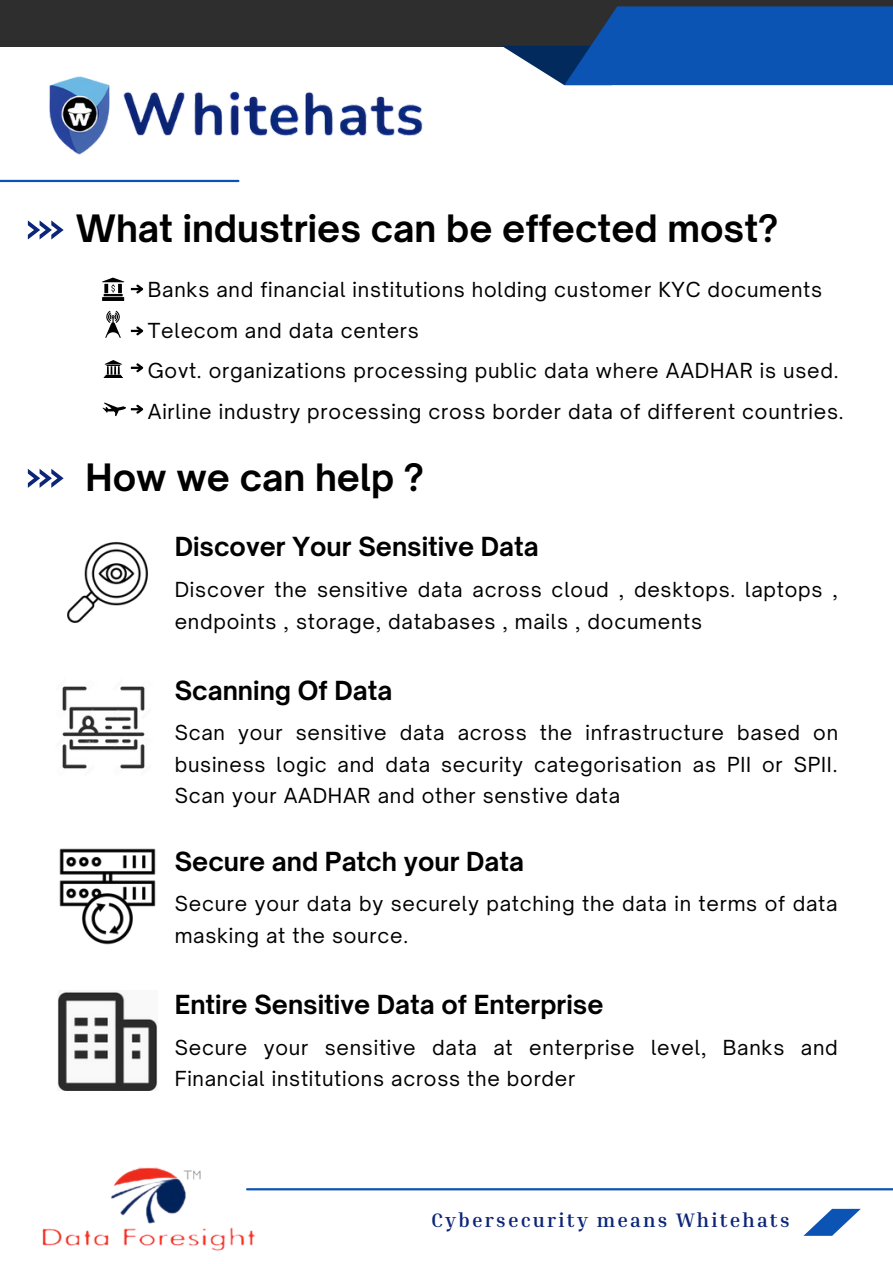
<style>
.page{position:relative;width:893px;height:1264px;background:#fff}
.page>*{position:absolute;margin:0;border:0;box-sizing:border-box;transform-origin:0 0}
.t1{font:700 36.15px "Open Sauce One";color:#000}
.t2{font:700 25.2px "Open Sauce One";color:#000}
.t3{font:700 19.95px "Inria Serif";letter-spacing:.11em;color:#0c2579}
.t4{font:19.8px/31.5px "Open Sauce One";letter-spacing:.04em;color:#000}
</style>
<div class="page">
<hr style="left:0;top:180px;width:238px;height:2px;background:#0b54b4">
<div style="left:0;top:0;width:892px;height:46px;background:#2e2e2e"></div>
<svg style="left:501px;top:7px;width:391px;height:78px"></svg>
<svg style="left:804px;top:1208px;width:56px;height:27px"></svg>
<hr style="left:247px;top:1188px;width:645px;height:2px;background:#0b54b4">
<img style="left:49px;top:76px;width:374px;height:79px">
<svg style="left:28px;top:469px;width:36px;height:19px"></svg>
<img style="left:67px;top:542px;width:81px;height:81px">
<img style="left:62px;top:686px;width:83px;height:83px">
<img style="left:59px;top:848px;width:97px;height:97px">
<img style="left:57px;top:990px;width:100px;height:100px">
<img style="left:42px;top:1167px;width:234px;height:84px">
<svg style="left:28px;top:220px;width:36px;height:19px"></svg>
<svg style="left:102px;top:277px;width:22px;height:19px"></svg>
<svg style="left:102px;top:297px;width:22px;height:4px"></svg>
<svg style="left:105px;top:311px;width:16px;height:27px"></svg>
<svg style="left:104px;top:360px;width:19px;height:18px"></svg>
<svg style="left:131px;top:284px;width:13px;height:10px"></svg>
<svg style="left:131px;top:326px;width:13px;height:10px"></svg>
<svg style="left:131px;top:363px;width:13px;height:10px"></svg>
<svg style="left:102px;top:402px;width:42px;height:14px"></svg>
<h1 class="t1" style="left:76px;top:206px;width:703px">What industries can be effected most?</h1>
<p class="t4" style="left:148px;top:269px;width:697px;line-height:40.5px">Banks and financial institutions holding customer KYC documents Telecom and data centers<br>Govt. organizations processing public data where AADHAR is used.<br>Airline industry processing cross border data of different countries.</p>
<h1 class="t1" style="left:86px;top:454px;width:340px">How we can help ?</h1>
<p class="t2" style="left:175px;top:531px;width:365px">Discover Your Sensitive Data</p>
<p class="t4" style="left:175px;top:574px;width:664px">Discover the sensitive data across cloud , desktops. laptops , endpoints , storage, databases , mails , documents</p>
<p class="t2" style="left:175px;top:674px;width:219px">Scanning Of Data</p>
<p class="t4" style="left:175px;top:717px;width:664px;text-align:justify">Scan your sensitive data across the infrastructure based on business logic and data security categorisation as PII or SPII.<br>Scan your AADHAR and other senstive data</p>
<p class="t2" style="left:175px;top:845px;width:351px">Secure and Patch your Data</p>
<p class="t4" style="left:175px;top:888px;width:664px">Secure your data by securely patching the data in terms of data masking at the source.</p>
<p class="t2" style="left:175px;top:988px;width:430px">Entire Sensitive Data of Enterprise</p>
<p class="t4" style="left:175px;top:1031px;width:664px">Secure your sensitive data at enterprise level, Banks and<br>Financial institutions across the border</p>
<p class="t3" style="left:431px;top:1207px;width:360px">Cybersecurity means Whitehats</p>
</div>
